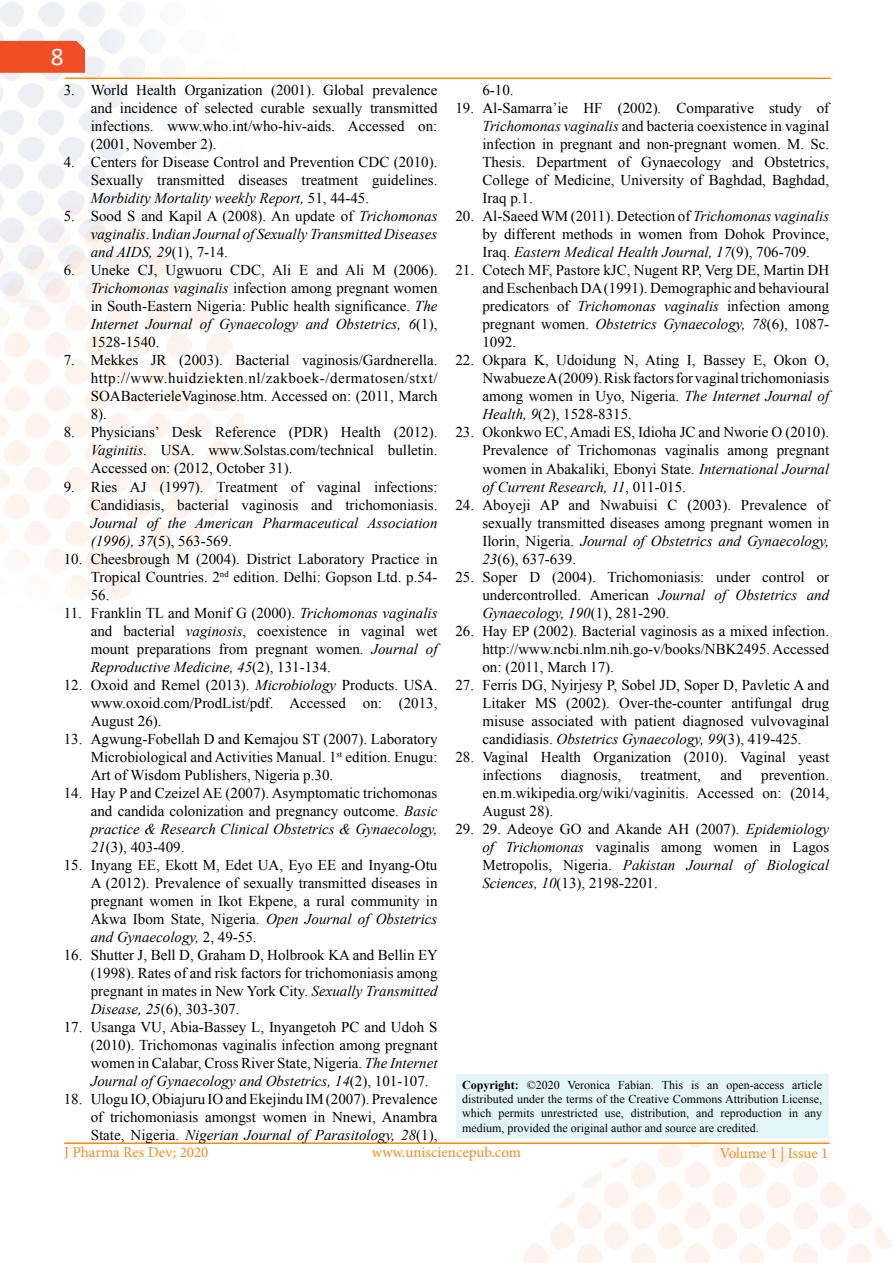
<style>
.page{position:relative;width:893px;height:1263px;background:#fff}
.page>*{position:absolute;margin:0;border:0;box-sizing:border-box;transform-origin:0 0}
.t1{font:25.5px "Calibri";color:#fff}
.t2{font:15px/18px "Times New Roman";color:#000;text-align:justify}
.t3{font:italic 15px/18px "Times New Roman";color:#000;text-align:justify}
.t4{font:15px "Minion Pro";color:#f68b20}
.t5{font:12px/14.4px "Times New Roman";color:#000;text-align:justify}
.s1{font-style:italic}
.s2{font-style:normal}
.s3{font-weight:700}
</style>
<div class="page">
<div style="left:0;top:41px;width:85px;height:32px;background:#f04e25"></div>
<hr style="left:64px;top:1142px;width:766px;height:2px;background:#ff8b01">
<hr style="left:65px;top:78px;width:765px;height:1px;background:#ff8b01">
<div style="left:456px;top:1074px;width:372px;height:64px;background:#e4f5fa"></div>
<h1 class="t1" style="left:51px;top:40px;width:14px">8</h1>
<p class="t2" style="left:91px;top:81px;width:348px;text-indent:-27px">3. World Health Organization (2001). Global prevalence and incidence of selected curable sexually transmitted infections. www.who.int/who-hiv-aids. Accessed on: (2001, November 2).</p>
<p class="t2" style="left:91px;top:153px;width:348px;text-indent:-27px">4. Centers for Disease Control and Prevention CDC (2010).<br>Sexually transmitted diseases treatment guidelines.<br><span class="s1">Morbidity Mortality weekly Report,</span> 51, 44-45.</p>
<p class="t3" style="left:91px;top:207px;width:348px;text-indent:-27px"><span class="s2">5. Sood S and Kapil A (2008). An update of</span> Trichomonas vaginalis<span class="s2">. I</span>ndian Journal of Sexually Transmitted Diseases and AIDS, 29<span class="s2">(1), 7-14.</span></p>
<p class="t2" style="left:91px;top:261px;width:348px;text-indent:-27px">6. Uneke CJ, Ugwuoru CDC, Ali E and Ali M (2006).<br><span class="s1">Trichomonas vaginalis</span> infection among pregnant women in South-Eastern Nigeria: Public health significance. <span class="s1">The Internet Journal of Gynaecology and Obstetrics, 6</span>(1), 1528-1540.</p>
<p class="t2" style="left:91px;top:351px;width:348px;text-indent:-27px">7. Mekkes JR (2003). Bacterial vaginosis/Gardnerella. http://www.huidziekten.nl/zakboek-/dermatosen/stxt/ SOABacterieleVaginose.htm. Accessed on: (2011, March 8).</p>
<p class="t2" style="left:91px;top:423px;width:348px;text-indent:-27px">8. Physicians’ Desk Reference (PDR) Health (2012).<br><span class="s1">Vaginitis</span>. USA. www.Solstas.com/technical bulletin.<br>Accessed on: (2012, October 31).</p>
<p class="t2" style="left:64px;top:477px;width:375px;text-align:right">9. Ries AJ (1997). Treatment of vaginal infections:<br>Candidiasis, bacterial vaginosis and trichomoniasis.</p>
<p class="t3" style="left:91px;top:513px;width:348px">Journal of the American Pharmaceutical Association (1996), 37<span class="s2">(5), 563-569.</span></p>
<p class="t2" style="left:91px;top:549px;width:348px;text-indent:-27px">10. Cheesbrough M (2004). District Laboratory Practice in Tropical Countries. 2<sup>nd</sup> edition. Delhi: Gopson Ltd. p.54- 56.</p>
<p class="t2" style="left:91px;top:603px;width:348px;text-indent:-27px">11. Franklin TL and Monif G (2000). <span class="s1">Trichomonas vaginalis </span>and bacterial <span class="s1">vaginosis</span>, coexistence in vaginal wet mount preparations from pregnant women. <span class="s1">Journal of Reproductive Medicine, 45</span>(2), 131-134.</p>
<p class="t2" style="left:91px;top:675px;width:348px;text-indent:-27px">12. Oxoid and Remel (2013). <span class="s1">Microbiology</span> Products. USA. www.oxoid.com/ProdList/pdf. Accessed on: (2013, August 26).</p>
<p class="t2" style="left:91px;top:729px;width:348px;text-indent:-27px">13. Agwung-Fobellah D and Kemajou ST (2007). Laboratory Microbiological and Activities Manual. 1<sup>st</sup> edition. Enugu:<br>Art of Wisdom Publishers, Nigeria p.30.</p>
<p class="t2" style="left:91px;top:783px;width:348px;text-indent:-27px">14. Hay P and Czeizel AE (2007). Asymptomatic trichomonas and candida colonization and pregnancy outcome. <span class="s1">Basic practice &amp; Research Clinical Obstetrics &amp; Gynaecology, 21</span>(3), 403-409.</p>
<p class="t2" style="left:91px;top:855px;width:348px;text-indent:-27px">15. Inyang EE, Ekott M, Edet UA, Eyo EE and Inyang-Otu A (2012). Prevalence of sexually transmitted diseases in pregnant women in Ikot Ekpene, a rural community in Akwa Ibom State, Nigeria. <span class="s1">Open Journal of Obstetrics and Gynaecology,</span> 2, 49-55.</p>
<p class="t2" style="left:91px;top:945px;width:349px;text-indent:-27px">16. Shutter J, Bell D, Graham D, Holbrook KA and Bellin EY (1998). Rates of and risk factors for trichomoniasis among pregnant in mates in New York City. <span class="s1">Sexually Transmitted Disease, 25</span>(6), 303-307.</p>
<p class="t2" style="left:91px;top:1017px;width:348px;text-indent:-27px">17. Usanga VU, Abia-Bassey L, Inyangetoh PC and Udoh S (2010). Trichomonas vaginalis infection among pregnant women in Calabar, Cross River State, Nigeria. <span class="s1">The Internet Journal of Gynaecology and Obstetrics, 14</span>(2), 101-107.</p>
<p class="t2" style="left:91px;top:1089px;width:348px;text-indent:-27px">18. Ulogu IO, Obiajuru IO and Ekejindu IM (2007). Prevalence of trichomoniasis amongst women in Nnewi, Anambra State, Nigeria. <span class="s1">Nigerian Journal of Parasitology, 28</span>(1),</p>
<p class="t2" style="left:482px;top:81px;width:33px">6-10.</p>
<p class="t2" style="left:482px;top:99px;width:348px;text-indent:-27px">19. Al-Samarra’ie HF (2002). Comparative study of <span class="s1">Trichomonas vaginalis</span> and bacteria coexistence in vaginal infection in pregnant and non-pregnant women. M. Sc.<br>Thesis. Department of Gynaecology and Obstetrics, College of Medicine, University of Baghdad, Baghdad, Iraq p.1.</p>
<p class="t2" style="left:482px;top:207px;width:348px;text-indent:-27px">20. Al-Saeed WM (2011). Detection of <span class="s1">Trichomonas vaginalis </span>by different methods in women from Dohok Province, Iraq. <span class="s1">Eastern Medical Health Journal, 17</span>(9), 706-709.</p>
<p class="t2" style="left:482px;top:261px;width:348px;text-indent:-27px">21. Cotech MF, Pastore kJC, Nugent RP, Verg DE, Martin DH and Eschenbach DA (1991). Demographic and behavioural predicators of <span class="s1">Trichomonas vaginalis</span> infection among pregnant women. <span class="s1">Obstetrics Gynaecology, 78</span>(6), 1087- 1092.</p>
<p class="t2" style="left:482px;top:351px;width:348px;text-indent:-27px">22. Okpara K, Udoidung N, Ating I, Bassey E, Okon O, Nwabueze A (2009). Risk factors for vaginal trichomoniasis among women in Uyo, Nigeria. <span class="s1">The Internet Journal of Health, 9</span>(2), 1528-8315.</p>
<p class="t2" style="left:482px;top:423px;width:348px;text-indent:-27px">23. Okonkwo EC, Amadi ES, Idioha JC and Nworie O (2010).<br>Prevalence of Trichomonas vaginalis among pregnant women in Abakaliki, Ebonyi State. <span class="s1">International Journal of Current Research, 11</span>, 011-015.</p>
<p class="t2" style="left:482px;top:495px;width:348px;text-indent:-27px">24. Aboyeji AP and Nwabuisi C (2003). Prevalence of sexually transmitted diseases among pregnant women in Ilorin, Nigeria. <span class="s1">Journal of Obstetrics and Gynaecology, 23</span>(6), 637-639.</p>
<p class="t2" style="left:482px;top:567px;width:348px;text-indent:-27px">25. Soper D (2004). Trichomoniasis: under control or undercontrolled. American <span class="s1">Journal of Obstetrics and Gynaecology, 190</span>(1), 281-290.</p>
<p class="t2" style="left:482px;top:621px;width:348px;text-indent:-27px">26. Hay EP (2002). Bacterial vaginosis as a mixed infection. http://www.ncbi.nlm.nih.go-v/books/NBK2495. Accessed on: (2011, March 17).</p>
<p class="t2" style="left:482px;top:675px;width:348px;text-indent:-27px">27. Ferris DG, Nyirjesy P, Sobel JD, Soper D, Pavletic A and Litaker MS (2002). Over-the-counter antifungal drug misuse associated with patient diagnosed vulvovaginal candidiasis. <span class="s1">Obstetrics Gynaecology, 99</span>(3), 419-425.</p>
<p class="t2" style="left:482px;top:747px;width:348px;text-indent:-27px">28. Vaginal Health Organization (2010). Vaginal yeast infections</p>
<p class="t2" style="left:482px;top:765px;width:348px;text-indent:279px">prevention. en.m.wikipedia.org/wiki/vaginitis. Accessed on: (2014, August 28).</p>
<p class="t2" style="left:482px;top:819px;width:348px;text-indent:-27px">29. 29. Adeoye GO and Akande AH (2007). <span class="s1">Epidemiology of Trichomonas</span> vaginalis among women in Lagos Metropolis, Nigeria. <span class="s1">Pakistan Journal of Biological Sciences, 10</span>(13), 2198-2201.</p>
<p class="t2" style="left:561px;top:765px;width:62px">diagnosis,</p>
<p class="t2" style="left:641px;top:765px;width:62px">treatment,</p>
<p class="t2" style="left:720px;top:765px;width:23px">and</p>
<p class="t5" style="left:462px;top:1077px;width:362px"><span class="s3">Copyright:</span> ©2020 Veronica Fabian. This is an open-access article distributed under the terms of the Creative Commons Attribution License, which permits unrestricted use, distribution, and reproduction in any medium, provided the original author and source are credited.</p>
<p class="t4" style="left:64px;top:1142px;width:146px">J Pharma Res Dev; 2020</p>
<p class="t4" style="left:372px;top:1142px;width:151px">www.unisciencepub.com</p>
<p class="t4" style="left:720px;top:1143px;width:110px">Volume 1 | Issue 1</p>
</div>
